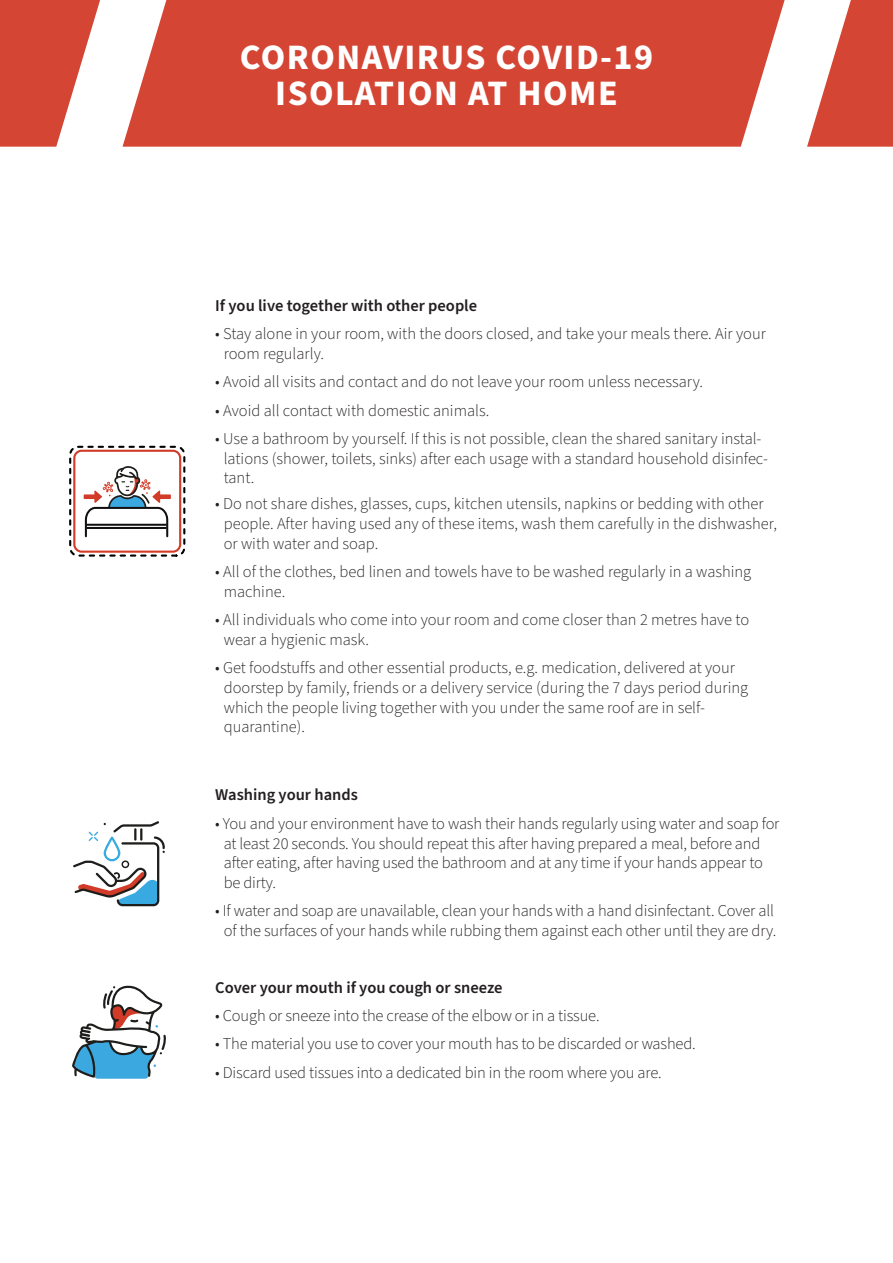
<style>
.page{position:relative;width:893px;height:1263px;background:#fff}
.page>*{position:absolute;margin:0;border:0;box-sizing:border-box;transform-origin:0 0}
.t1{font:700 35.85px "Source Sans Pro";letter-spacing:.04em;color:#fff}
.t2{font:300 16.5px/19.8px "Source Sans Pro";color:#231f20}
.t3{font:600 16.5px "Source Sans Pro";color:#231f20}
</style>
<div class="page">
<svg style="left:0;top:0;width:100px;height:147px"></svg>
<svg style="left:807px;top:0;width:86px;height:147px"></svg>
<svg style="left:123px;top:0;width:662px;height:147px;background:#d75141"></svg>
<svg style="left:73px;top:821px;width:92px;height:85px"></svg>
<svg style="left:72px;top:986px;width:94px;height:93px"></svg>
<svg style="left:84px;top:466px;width:87px;height:72px"></svg>
<hr style="left:87px;top:524px;width:79px;height:2px;background:#101010">
<hr style="left:87px;top:527px;width:79px;height:2px;background:#101010">
<div style="left:69px;top:446px;width:116px;height:111px;border:2px dashed #000;border-radius:8px"></div>
<div style="left:73px;top:450px;width:108px;height:103px;border:2px solid #d33b29;border-radius:7px"></div>
<p class="t1" style="left:240px;top:33px;width:415px">CORONAVIRUS COVID-19</p>
<p class="t1" style="left:275px;top:69px;width:344px">ISOLATION AT HOME</p>
<p class="t3" style="left:215px;top:294px;width:263px">If you live together with other people</p>
<p class="t2" style="left:224px;top:324px;width:544px;text-indent:-9px">• Stay alone in your room, with the doors closed, and take your meals there. Air your room regularly.</p>
<p class="t2" style="left:215px;top:372px;width:489px">• Avoid all visits and contact and do not leave your room unless necessary.</p>
<p class="t2" style="left:215px;top:401px;width:276px">• Avoid all contact with domestic animals.</p>
<p class="t2" style="left:224px;top:429px;width:546px;text-indent:-9px">• Use a bathroom by yourself. If this is not possible, clean the shared sanitary instal&shy;lations (shower, toilets, sinks) after each usage with a standard household disinfec&shy;tant.</p>
<p class="t2" style="left:224px;top:494px;width:555px;text-indent:-9px">• Do not share dishes, glasses, cups, kitchen utensils, napkins or bedding with other people. After having used any of these items, wash them carefully in the dishwasher, or with water and soap.</p>
<p class="t2" style="left:224px;top:562px;width:529px;text-indent:-9px">• All of the clothes, bed linen and towels have to be washed regularly in a washing machine.</p>
<p class="t2" style="left:224px;top:610px;width:527px;text-indent:-9px">• All individuals who come into your room and come closer than 2 metres have to wear a hygienic mask.</p>
<p class="t2" style="left:224px;top:658px;width:526px;text-indent:-9px">• Get foodstuffs and other essential products, e.g. medication, delivered at your doorstep by family, friends or a delivery service (during the 7 days period during which the people living together with you under the same roof are in self&shy;quarantine).</p>
<p class="t3" style="left:215px;top:784px;width:144px">Washing your hands</p>
<p class="t2" style="left:224px;top:814px;width:557px;text-indent:-9px">• You and your environment have to wash their hands regularly using water and soap for at least 20 seconds. You should repeat this after having prepared a meal, before and after eating, after having used the bathroom and at any time if your hands appear to be dirty.</p>
<p class="t2" style="left:215px;top:901px;width:562px;text-align:center">• If water and soap are unavailable, clean your hands with a hand disinfectant. Cover all of the surfaces of your hands while rubbing them against each other until they are dry.</p>
<p class="t3" style="left:215px;top:976px;width:289px">Cover your mouth if you cough or sneeze</p>
<p class="t2" style="left:215px;top:1006px;width:386px">• Cough or sneeze into the crease of the elbow or in a tissue.</p>
<p class="t2" style="left:215px;top:1034px;width:482px">• The material you use to cover your mouth has to be discarded or washed.</p>
<p class="t2" style="left:215px;top:1063px;width:448px">• Discard used tissues into a dedicated bin in the room where you are.</p>
</div>
